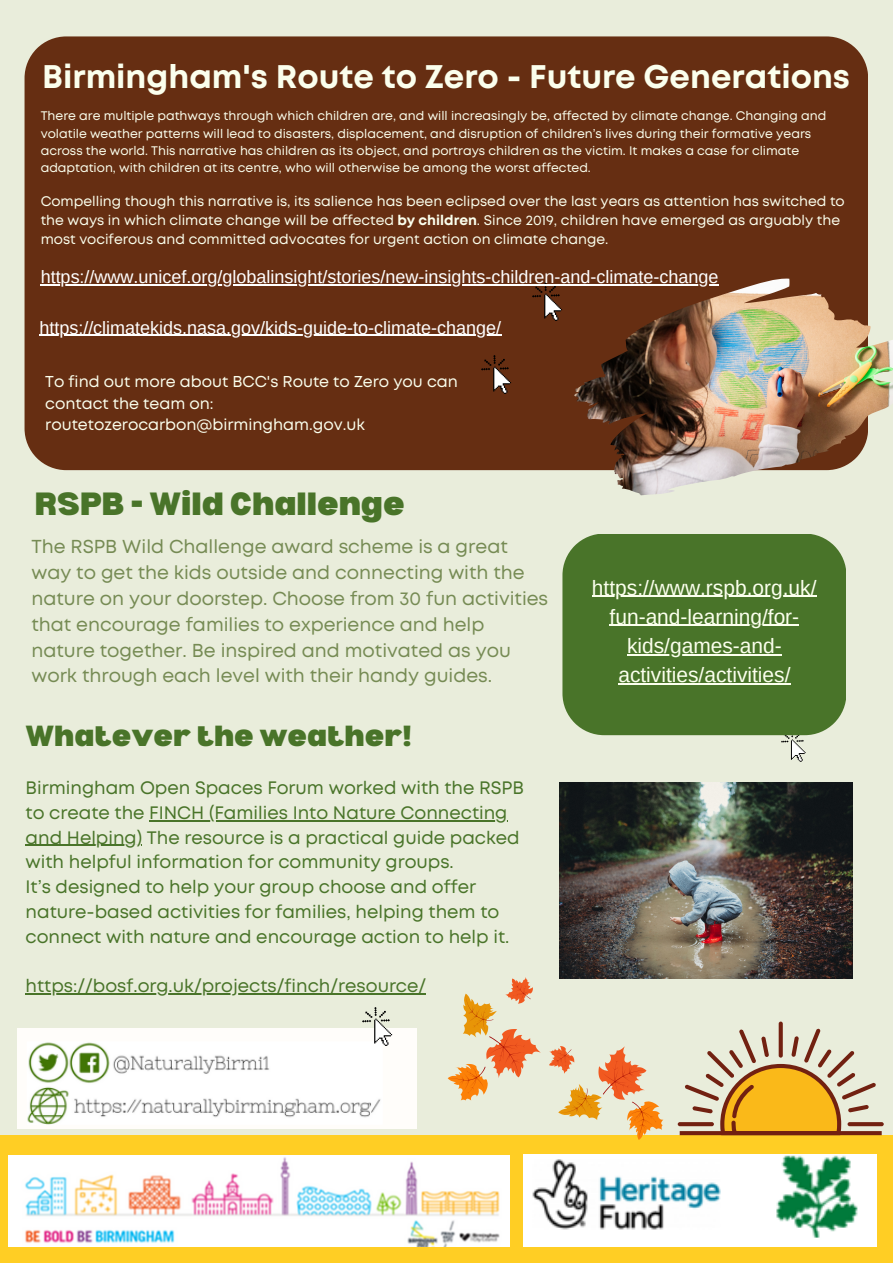
<style>
.page{position:relative;width:893px;height:1264px;background:#fff}
.page>*{position:absolute;margin:0;border:0;box-sizing:border-box;transform-origin:0 0}
.t1{font:700 32.7px "Mont";color:#fbffed}
.t2{font:900 31.5px "Bernoru";color:#497429}
.t3{font:900 28.5px "Bernoru";color:#497429}
.t4{font:21px/29.2px "Arimo";color:#fbffed;text-align:center}
.t5{font:18.75px/25.8px "Mont";color:#768b54}
.t6{font:18px/24.8px "Mont";color:#497429}
.t7{font:18px "Arimo";color:#fff}
.t8{font:15.75px/21.3px "Mont";color:#fbffed}
.t9{font:13.95px/19px "Mont";color:#fbffed}
.t10{font:12.45px/17.2px "Mont";color:#fbffed}
.s1{font-weight:700}
</style>
<div class="page">
<div style="left:0;top:0;width:892px;height:1262px;background:#e9eddb"></div>
<div style="left:25px;top:36px;width:842px;height:434px;background:#662e12"></div>
<img style="left:574px;top:278px;width:318px;height:217px">
<div style="left:0;top:1135px;width:892px;height:127px;background:#ffce24"></div>
<img style="left:17px;top:1028px;width:399px;height:100px">
<img style="left:781px;top:735px;width:27px;height:27px">
<img style="left:362px;top:1007px;width:54px;height:59px">
<img style="left:523px;top:1154px;width:353px;height:92px">
<img style="left:8px;top:1155px;width:501px;height:91px">
<img style="left:559px;top:782px;width:293px;height:196px">
<hr style="left:39px;top:335px;width:462px;height:1px;background:#fff">
<img style="left:532px;top:282px;width:54px;height:60px">
<img style="left:482px;top:355px;width:53px;height:60px">
<svg style="left:778px;top:1021px;width:4px;height:36px"></svg>
<svg style="left:847px;top:1122px;width:36px;height:4px"></svg>
<svg style="left:677px;top:1122px;width:36px;height:4px"></svg>
<svg style="left:684px;top:1028px;width:191px;height:103px"></svg>
<hr style="left:679px;top:1131px;width:202px;height:4px;background:#722111">
<svg style="left:549px;top:1046px;width:114px;height:93px"></svg>
<svg style="left:447px;top:977px;width:93px;height:123px"></svg>
<hr style="left:149px;top:820px;width:358px;height:1px;background:#497429">
<hr style="left:26px;top:844px;width:116px;height:1px;background:#497429">
<hr style="left:26px;top:993px;width:400px;height:1px;background:#497429">
<hr style="left:41px;top:284px;width:677px;height:1px;background:#fff">
<div style="left:562px;top:534px;width:283px;height:201px;background:#497429"></div>
<hr style="left:592px;top:595px;width:224px;height:1px;background:#fbffed">
<hr style="left:609px;top:625px;width:190px;height:1px;background:#fbffed">
<hr style="left:627px;top:654px;width:154px;height:1px;background:#fbffed">
<hr style="left:618px;top:683px;width:172px;height:1px;background:#fbffed">
<p class="t1" style="left:42px;top:65px;width:809px">Birmingham's Route to Zero - Future Generations</p>
<p class="t10" style="left:41px;top:108px;width:787px">There are multiple pathways through which children are, and will increasingly be, affected by climate change. Changing and volatile weather patterns will lead to disasters, displacement, and disruption of children’s lives during their formative years across the world. This narrative has children as its object, and portrays children as the victim. It makes a case for climate adaptation, with children at its centre, who will otherwise be among the worst affected.</p>
<p class="t9" style="left:41px;top:192px;width:805px">Compelling though this narrative is, its salience has been eclipsed over the last years as attention has switched to the ways in which climate change will be affected <span class="s1">by children</span>. Since 2019, children have emerged as arguably the most vociferous and committed advocates for urgent action on climate change.</p>
<p class="t7" style="left:41px;top:267px;width:679px">https://www.unicef.org/globalinsight/stories/new-insights-children-and-climate-change</p>
<p class="t7" style="left:39px;top:317px;width:463px">https://climatekids.nasa.gov/kids-guide-to-climate-change/</p>
<p class="t8" style="left:45px;top:372px;width:414px">To find out more about BCC's Route to Zero you can contact the team on: routetozerocarbon@birmingham.gov.uk</p>
<p class="t2" style="left:35px;top:486px;width:371px">RSPB - Wild Challenge</p>
<p class="t5" style="left:31px;top:535px;width:518px">The RSPB Wild Challenge award scheme is a great way to get the kids outside and connecting with the nature on your doorstep. Choose from 30 fun activities that encourage families to experience and help nature together. Be inspired and motivated as you work through each level with their handy guides.</p>
<p class="t3" style="left:26px;top:719px;width:387px">Whatever the weather!</p>
<p class="t6" style="left:26px;top:776px;width:500px">Birmingham Open Spaces Forum worked with the RSPB to create the FINCH (Families Into Nature Connecting and Helping) The resource is a practical guide packed with helpful information for community groups.</p>
<p class="t6" style="left:26px;top:875px;width:485px">It’s designed to help your group choose and offer nature-based activities for families, helping them to connect with nature and encourage action to help it.</p>
<p class="t6" style="left:26px;top:974px;width:402px">https://bosf.org.uk/projects/finch/resource/</p>
<p class="t4" style="left:592px;top:572px;width:226px">https://www.rspb.org.uk/ fun-and-learning/for&shy;kids/games-and&shy;activities/activities/</p>
</div>
